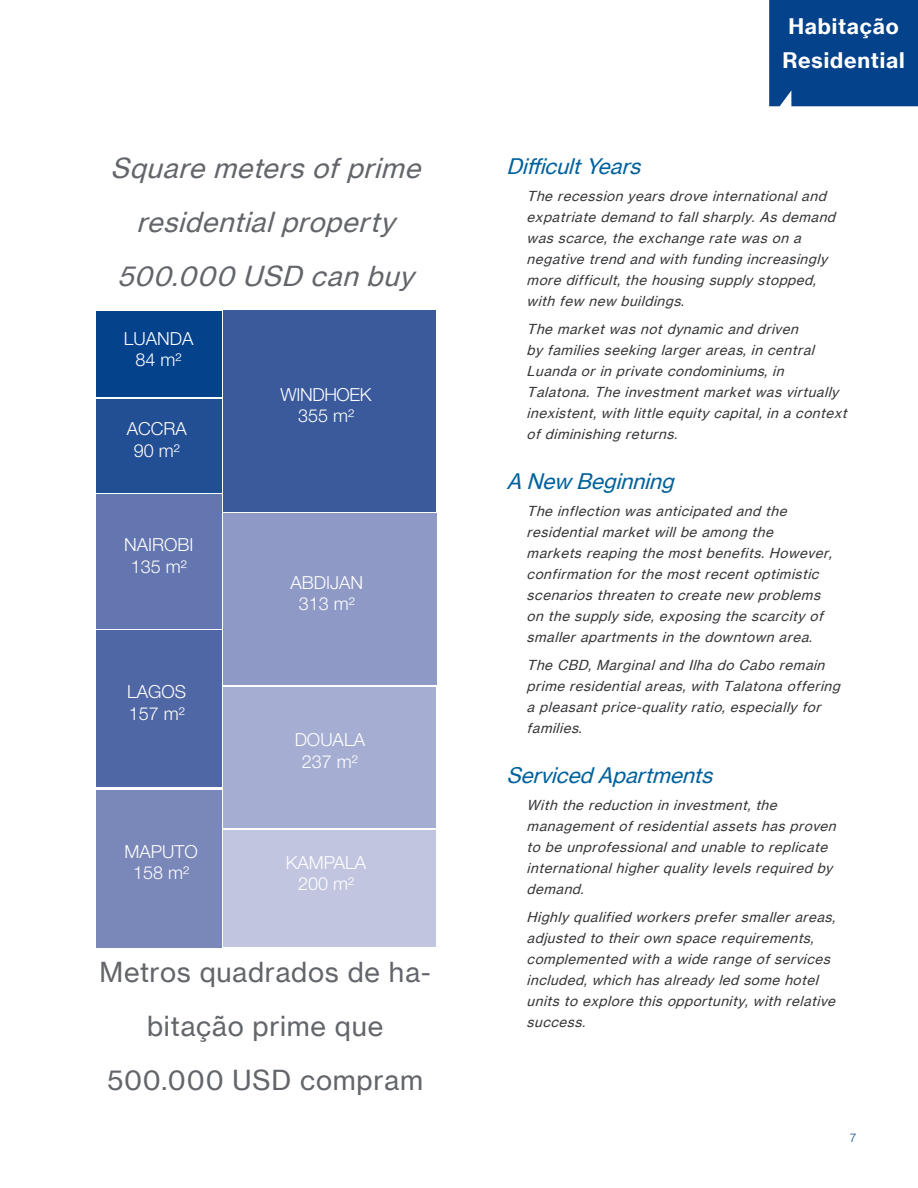
<style>
.page{position:relative;width:918px;height:1188px;background:#fff}
.page>*{position:absolute;margin:0;border:0;box-sizing:border-box;transform-origin:0 0}
.t1{font:italic 27px/54px "N Haas Grotesk TX Pro";color:#62656a;text-align:center}
.t2{font:27px/54px "N Haas Grotesk TX Pro";letter-spacing:.025em;color:#62656a;text-align:center}
.t3{font:italic 21px "N Haas Grotesk TX Pro";color:#00619c}
.t4{font:700 21px "N Haas Grotesk TX Pro";letter-spacing:.04em;color:#fff}
.t5{font:300 18px "Helvetica Neue LT Std";color:#fff}
.t6{font:300 18px "Helvetica Neue LT Std";letter-spacing:-.02em;color:#fff}
.Subhead{font:italic 13.5px/21px "N Haas Grotesk TX Pro";color:#363539}
.Subhead-2{font:300 12px "Helvetica Neue LT Std";color:#05428c}
</style>
<div class="page">
<div style="left:769px;top:0;width:149px;height:106px;background:#05428c"></div>
<div style="left:96px;top:312px;width:125px;height:85px;background:#05428c"></div>
<div style="left:96px;top:399px;width:126px;height:94px;background:#224e94"></div>
<div style="left:223px;top:311px;width:212px;height:201px;background:#3a5a9c"></div>
<div style="left:96px;top:630px;width:125px;height:157px;background:#5067a5"></div>
<div style="left:96px;top:494px;width:126px;height:135px;background:#6476af"></div>
<div style="left:96px;top:790px;width:125px;height:157px;background:#7987b9"></div>
<div style="left:223px;top:514px;width:214px;height:171px;background:#8f99c6"></div>
<div style="left:223px;top:831px;width:213px;height:116px;background:#c1c5df"></div>
<div style="left:224px;top:687px;width:212px;height:140px;background:#a5aed2"></div>
<p class="t1" style="left:110px;top:142px;width:320px">Square metersofprime residentialproperty</p>
<p class="t1" style="left:117px;top:250px;width:306px">500.000 USD can buy</p>
<p class="t5" style="left:124px;top:327px;width:71px">LUANDA</p>
<p class="t5" style="left:136px;top:349px;width:48px">84 m²</p>
<p class="t5" style="left:127px;top:418px;width:62px">ACCRA</p>
<p class="t5" style="left:134px;top:439px;width:48px">90 m²</p>
<p class="t5" style="left:124px;top:534px;width:71px">NAIROBI</p>
<p class="t5" style="left:131px;top:555px;width:58px">135 m²</p>
<p class="t5" style="left:127px;top:681px;width:61px">LAGOS</p>
<p class="t5" style="left:129px;top:702px;width:58px">157 m²</p>
<p class="t5" style="left:124px;top:840px;width:75px">MAPUTO</p>
<p class="t5" style="left:133px;top:862px;width:58px">158 m²</p>
<p class="t6" style="left:280px;top:383px;width:93px">WINDHOEK</p>
<p class="t5" style="left:298px;top:405px;width:58px">355 m²</p>
<p class="t5" style="left:290px;top:571px;width:74px">ABDIJAN</p>
<p class="t5" style="left:299px;top:593px;width:58px">313 m²</p>
<p class="t5" style="left:295px;top:729px;width:72px">DOUALA</p>
<p class="t5" style="left:302px;top:751px;width:58px">237 m²</p>
<p class="t5" style="left:286px;top:851px;width:82px">KAMPALA</p>
<p class="t5" style="left:298px;top:873px;width:58px">200 m²</p>
<p class="t2" style="left:99px;top:945px;width:333px">Metros quadrados de ha&shy;bitação prime que</p>
<p class="t2" style="left:107px;top:1053px;width:317px">500.000 USD compram</p>
<p class="t4" style="left:788px;top:13px;width:112px">Habitação</p>
<p class="t4" style="left:783px;top:47px;width:124px">Residential</p>
<p class="t3" style="left:506px;top:153px;width:142px">DifficultYears</p>
<p class="Subhead" style="left:527px;top:186px;width:314px">The recession years drove internationaland expatriate demand to fallsharply.As demand was scarce,the exchange rate was on a negative trend and with funding increasingly more difficult,the housing supply stopped, with few new buildings.</p>
<p class="Subhead" style="left:527px;top:319px;width:326px">The marketwas notdynamic and driven<br>by families seeking largerareas,in central Luanda orin private condominiums,in Talatona.The investmentmarketwas virtually inexistent,with little equity capital,in a context ofdiminishing returns.</p>
<p class="t3" style="left:506px;top:468px;width:175px">A New Beginning</p>
<p class="Subhead" style="left:527px;top:501px;width:311px">The inflection was anticipated and the residentialmarketwillbe among the markets reaping the mostbenefits.However, confirmation forthe mostrecentoptimistic scenarios threaten to create new problems on the supply side,exposing the scarcity of smallerapartments in the downtown area.</p>
<p class="Subhead" style="left:527px;top:655px;width:319px">The CBD,Marginaland Ilha do Cabo remain prime residentialareas,with Talatona offering a pleasantprice-quality ratio,especially for families.</p>
<p class="t3" style="left:506px;top:762px;width:214px">ServicedApartments</p>
<p class="Subhead" style="left:527px;top:795px;width:315px">With the reduction in investment,the managementofresidentialassets has proven to be unprofessionaland unable to replicate internationalhigherquality levels required by demand.</p>
<p class="Subhead" style="left:527px;top:907px;width:314px">Highly qualified workers prefersmallerareas, adjusted to theirown space requirements, complemented with a wide range ofservices included,which has already led some hotel units to explore this opportunity,with relative success.</p>
<p class="Subhead-2" style="left:850px;top:1130px;width:8px">7</p>
</div>
